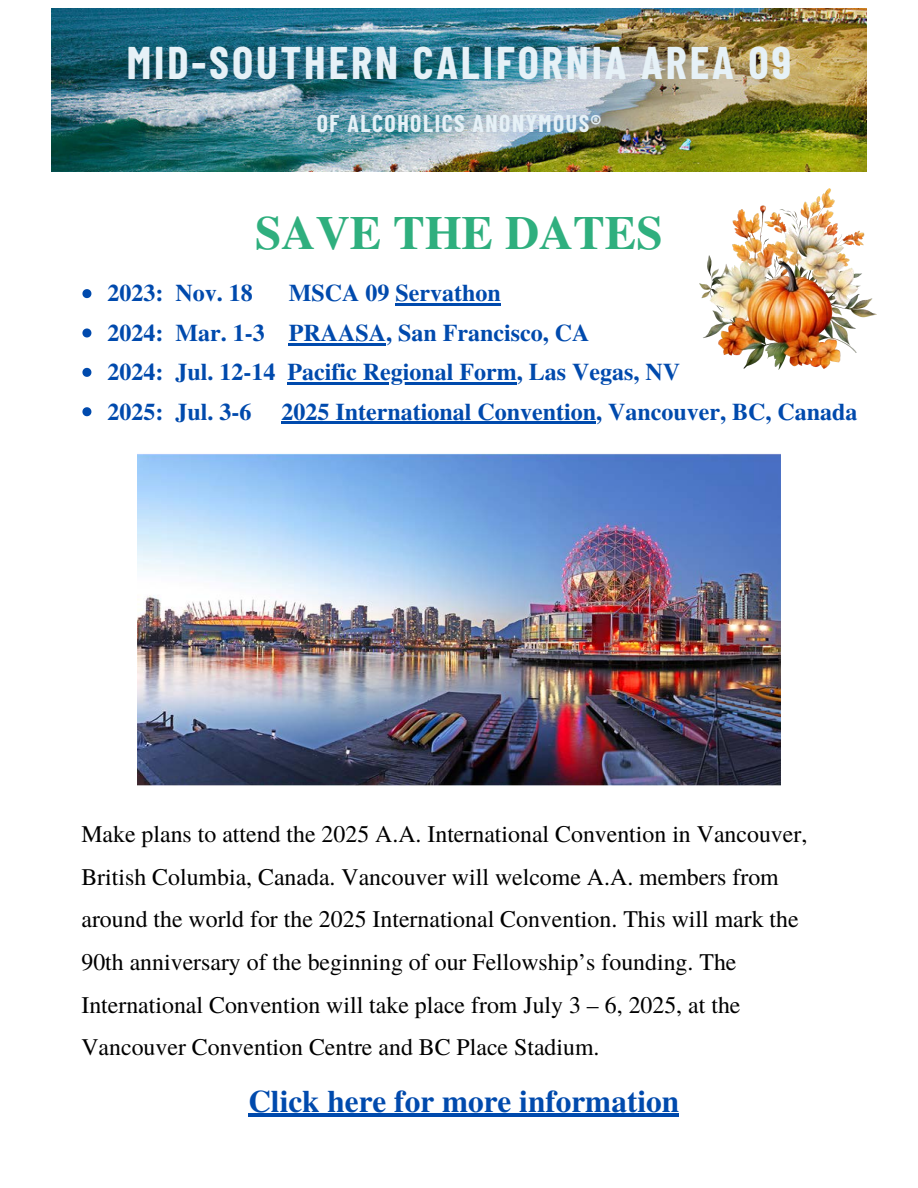
<style>
.page{position:relative;width:918px;height:1188px;background:#fff}
.page>*{position:absolute;margin:0;border:0;box-sizing:border-box;transform-origin:0 0}
.t1{font:700 47.25px "Te X Gyre Termes";color:#2faf7e}
.t2{font:700 44.7px "Barlow Condensed";letter-spacing:.065em;color:#e6f1f7}
.t3{font:700 31.2px "Te X Gyre Termes";color:#004aad}
.t4{font:700 24px "Te X Gyre Termes";color:#004aad}
.t5{font:23.85px/42.6px "Te X Gyre Termes";color:#000}
.t6{font:700 23.7px "Barlow Condensed";letter-spacing:.065em;color:#e6f1f7}
</style>
<div class="page">
<img style="left:52px;top:8px;width:814px;height:163px">
<img style="left:700px;top:188px;width:176px;height:181px">
<img style="left:138px;top:421px;width:642px;height:365px">
<svg style="left:82px;top:289px;width:9px;height:9px"></svg>
<hr style="left:395px;top:304px;width:106px;height:2px;background:#004aad">
<svg style="left:82px;top:328px;width:9px;height:9px"></svg>
<hr style="left:289px;top:343px;width:97px;height:2px;background:#004aad">
<svg style="left:82px;top:368px;width:9px;height:9px"></svg>
<hr style="left:287px;top:382px;width:230px;height:3px;background:#004aad">
<svg style="left:82px;top:407px;width:9px;height:9px"></svg>
<hr style="left:281px;top:422px;width:54px;height:2px;background:#004aad">
<hr style="left:335px;top:422px;width:261px;height:2px;background:#004aad">
<hr style="left:248px;top:1114px;width:431px;height:3px;background:#004aad">
<p class="t2" style="left:127px;top:34px;width:666px">MID-SOUTHERN CALIFORNIA AREA 09</p>
<p class="t6" style="left:317px;top:108px;width:286px">OF ALCOHOLICS ANONYMOUS®</p>
<p class="t1" style="left:255px;top:197px;width:409px">SAVE THE DATES</p>
<p class="t4" style="left:107px;top:275px;width:147px">2023: Nov. 18</p>
<p class="t4" style="left:289px;top:275px;width:213px">MSCA 09 Servathon</p>
<p class="t4" style="left:107px;top:314px;width:483px">2024: Mar. 1-3 PRAASA, San Francisco, CA</p>
<p class="t4" style="left:107px;top:353px;width:574px">2024: Jul. 12-14 Pacific Regional Form, Las Vegas, NV</p>
<p class="t4" style="left:107px;top:393px;width:145px">2025: Jul. 3-6</p>
<p class="t4" style="left:281px;top:393px;width:577px">2025 International Convention, Vancouver, BC, Canada</p>
<p class="t5" style="left:81px;top:811px;width:727px">Make plans to attend the 2025 A.A. International Convention in Vancouver, British Columbia, Canada. Vancouver will welcome A.A. members from around the world for the 2025 International Convention. This will mark the 90th anniversary of the beginning of our Fellowship’s founding. The International Convention will take place from July 3 – 6, 2025, at the Vancouver Convention Centre and BC Place Stadium.</p>
<p class="t3" style="left:248px;top:1077px;width:432px">Click here for more information</p>
</div>
